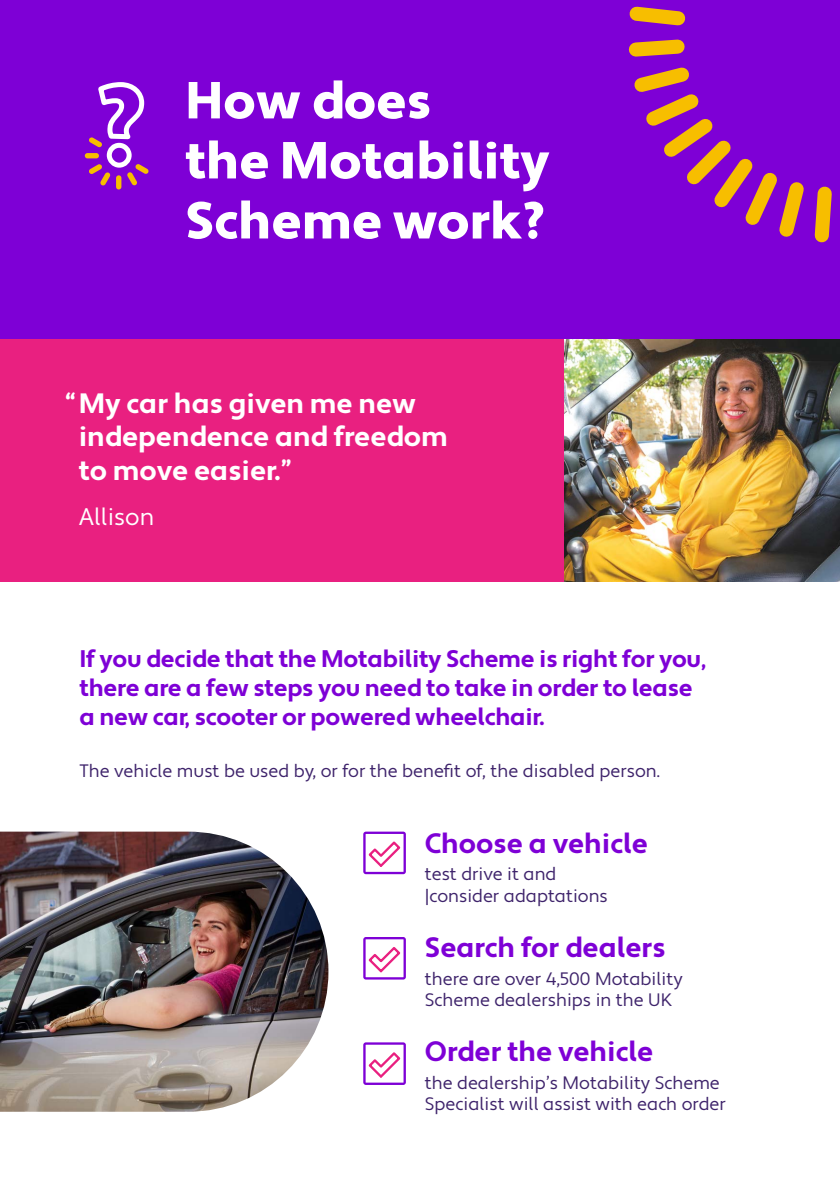
<style>
.page{position:relative;width:840px;height:1191px;background:#fff}
.page>*{position:absolute;margin:0;border:0;box-sizing:border-box;transform-origin:0 0}
.t1{font:900 52px/60px "Apertura";color:#fff}
.t2{font:700 28px/33.6px "Apertura";color:#fff}
.t3{font:700 28px "Apertura";color:#7e00d6}
.t4{font:700 24px/28.8px "Apertura";letter-spacing:-.01em;color:#7e00d6}
.t5{font:24px "Apertura";color:#fff}
.t6{font:18px/21.6px "Apertura";color:#3e236b}
</style>
<div class="page">
<div style="left:0;top:0;width:839px;height:401px;background:#7e00d6"></div>
<svg style="left:628px;top:6px;width:204px;height:237px"></svg>
<div style="left:85px;top:153px;width:14px;height:5px;background:#f7be00;border-radius:3px"></div>
<div style="left:116px;top:175px;width:5px;height:14px;background:#f7be00;border-radius:3px"></div>
<svg style="left:89px;top:82px;width:60px;height:104px"></svg>
<svg style="left:363px;top:831px;width:42px;height:43px"></svg>
<svg style="left:363px;top:937px;width:42px;height:42px"></svg>
<svg style="left:363px;top:1042px;width:42px;height:43px"></svg>
<img style="left:0;top:831px;width:328px;height:280px">
<div style="left:0;top:339px;width:564px;height:243px;background:#e92080"></div>
<img style="left:564px;top:339px;width:275px;height:243px">
<h1 class="t1" style="left:185px;top:72px;width:365px">How does<br>the Motability<br>Scheme work?</h1>
<h2 class="t2" style="left:79px;top:387px;width:370px;text-indent:-13px">“My car has given me new independence and freedom to move easier.”</h2>
<h3 class="t5" style="left:79px;top:502px;width:77px">Allison</h3>
<h3 class="t4" style="left:79px;top:645px;width:628px">If you decide that the Motability Scheme is right for you, there are a few steps you need to take in order to lease a new car, scooter or powered wheelchair.</h3>
<p class="t6" style="left:79px;top:760px;width:582px">The vehicle must be used by, or for the benefit of, the disabled person.</p>
<h2 class="t3" style="left:424px;top:826px;width:224px">Choose a vehicle</h2>
<p class="t6" style="left:424px;top:864px;width:184px">test drive it and |consider adaptations</p>
<h2 class="t3" style="left:424px;top:930px;width:242px">Search for dealers</h2>
<p class="t6" style="left:424px;top:968px;width:259px">there are over 4,500 Motability<br>Scheme dealerships in the UK</p>
<h2 class="t3" style="left:424px;top:1034px;width:230px">Order the vehicle</h2>
<p class="t6" style="left:424px;top:1072px;width:302px">the dealership’s Motability Scheme<br>Specialist will assist with each order</p>
</div>
